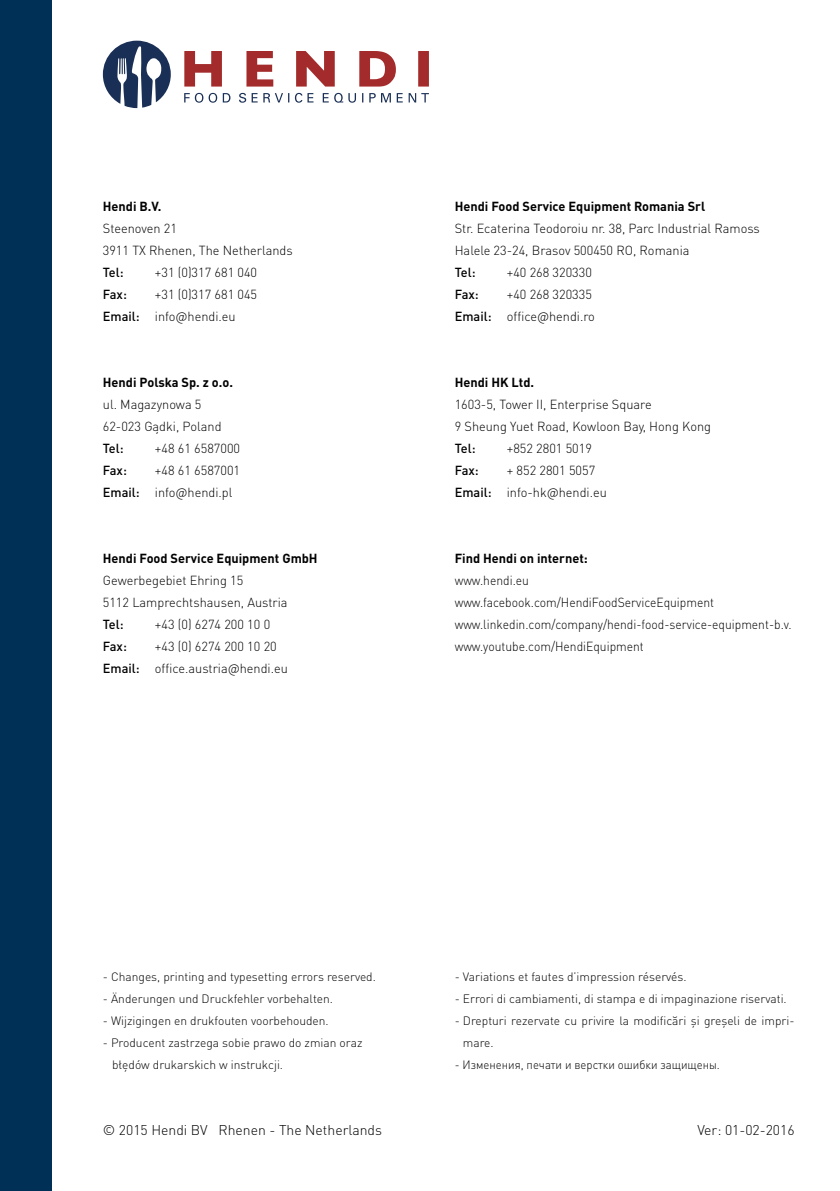
<style>
.page{position:relative;width:840px;height:1191px;background:#fff}
.page>*{position:absolute;margin:0;border:0;box-sizing:border-box;transform-origin:0 0}
.t1{font:300 14px "DIN Pro";color:#000}
.t2{font:300 13px/22px "DIN Pro";color:#000}
.t3{font:300 13px/22px "DIN Pro";color:#000;scale:.93 1}
.t4{font:700 13px "DIN Pro";color:#000}
.t5{font:500 13px "DIN Pro";letter-spacing:-.02em;color:#000}
.t6{font:300 12px/22px "DIN Pro";color:#000}
.t7{font:300 12px "DIN Pro";color:#000;scale:.95 1}
.s1{font-weight:500}
</style>
<div class="page">
<svg style="left:184px;top:51px;width:244px;height:36px"></svg>
<svg style="left:184px;top:93px;width:244px;height:10px"></svg>
<svg style="left:103px;top:41px;width:68px;height:67px"></svg>
<div style="left:0;top:0;width:51px;height:1191px;background:#003056"></div>
<p class="t4" style="left:103px;top:195px;width:60px">Hendi B.V.</p>
<p class="t2" style="left:103px;top:216px;width:191px">Steenoven 21<br>3911 TX Rhenen, The Netherlands</p>
<p class="t5" style="left:103px;top:261px;width:22px">Tel:</p>
<p class="t2" style="left:155px;top:260px;width:104px">+31 (0)317 681 040</p>
<p class="t5" style="left:103px;top:283px;width:26px">Fax:</p>
<p class="t2" style="left:103px;top:282px;width:156px;text-indent:52px">+31 (0)317 681 045<br><span class="s1">Email:</span> info@hendi.eu</p>
<p class="t4" style="left:103px;top:371px;width:132px">Hendi Polska Sp. z o.o.</p>
<p class="t2" style="left:103px;top:392px;width:120px">ul. Magazynowa 5<br>62-023 Gądki, Poland</p>
<p class="t5" style="left:103px;top:437px;width:22px">Tel:</p>
<p class="t2" style="left:155px;top:436px;width:87px">+48 61 6587000</p>
<p class="t5" style="left:103px;top:459px;width:26px">Fax:</p>
<p class="t2" style="left:103px;top:458px;width:139px;text-indent:52px">+48 61 6587001<br><span class="s1">Email:</span> info@hendi.pl</p>
<p class="t4" style="left:103px;top:547px;width:216px">Hendi Food Service Equipment GmbH</p>
<p class="t2" style="left:103px;top:568px;width:186px">Gewerbegebiet Ehring 15<br>5112 Lamprechtshausen, Austria</p>
<p class="t5" style="left:103px;top:613px;width:22px">Tel:</p>
<p class="t2" style="left:155px;top:612px;width:117px">+43 (0) 6274 200 10 0</p>
<p class="t5" style="left:103px;top:635px;width:26px">Fax:</p>
<p class="t2" style="left:103px;top:634px;width:186px;text-indent:52px">+43 (0) 6274 200 10 20<br><span class="s1">Email:</span> office.austria@hendi.eu</p>
<p class="t4" style="left:454px;top:195px;width:252px">Hendi Food Service Equipment Romania Srl</p>
<p class="t2" style="left:454px;top:216px;width:306px">Str. Ecaterina Teodoroiu nr. 38, Parc Industrial Ramoss<br>Halele 23-24, Brasov 500450 RO, Romania</p>
<p class="t5" style="left:454px;top:261px;width:22px">Tel:</p>
<p class="t2" style="left:506px;top:260px;width:87px">+40 268 320330</p>
<p class="t5" style="left:454px;top:283px;width:26px">Fax:</p>
<p class="t2" style="left:454px;top:282px;width:142px;text-align:right">+40 268 320335<br><span class="s1">Email:</span> office@hendi.ro</p>
<p class="t4" style="left:454px;top:371px;width:81px">Hendi HK Ltd.</p>
<p class="t2" style="left:454px;top:392px;width:258px">1603-5, Tower II, Enterprise Square<br>9 Sheung Yuet Road, Kowloon Bay, Hong Kong</p>
<p class="t5" style="left:454px;top:437px;width:22px">Tel:</p>
<p class="t2" style="left:506px;top:436px;width:87px">+852 2801 5019</p>
<p class="t5" style="left:454px;top:459px;width:26px">Fax:</p>
<p class="t2" style="left:454px;top:458px;width:153px;text-indent:52px">+ 852 2801 5057<br><span class="s1">Email:</span> info-hk@hendi.eu</p>
<p class="t4" style="left:454px;top:547px;width:134px">Find Hendi on internet:</p>
<p class="t3" style="left:454px;top:568px;width:363px">www.hendi.eu www.facebook.com/HendiFoodServiceEquipment www.linkedin.com/company/hendi-food-service-equipment-b.v. www.youtube.com/HendiEquipment</p>
<p class="t6" style="left:103px;top:965px;width:274px">- Changes, printing and typesetting errors reserved.</p>
<p class="t6" style="left:103px;top:987px;width:231px">- Änderungen und Druckfehler vorbehalten.</p>
<p class="t6" style="left:103px;top:1009px;width:227px">- Wijzigingen en drukfouten voorbehouden.</p>
<p class="t6" style="left:112px;top:1031px;width:252px;text-indent:-9px">- Producent zastrzega sobie prawo do zmian oraz błędów drukarskich w instrukcji.</p>
<p class="t6" style="left:454px;top:965px;width:233px">- Variations et fautes d’impression réservés.</p>
<p class="t6" style="left:454px;top:987px;width:333px">- Errori di cambiamenti, di stampa e di impaginazione riservati.</p>
<p class="t6" style="left:462px;top:1009px;width:333px;text-indent:-8px">- Drepturi rezervate cu privire la modificări şi greşeli de impri&shy;mare.</p>
<p class="t7" style="left:454px;top:1056px;width:280px">- Изменения, печати и верстки ошибки защищены.</p>
<p class="t1" style="left:103px;top:1120px;width:280px">© 2015 Hendi BV Rhenen - The Netherlands</p>
<p class="t1" style="left:697px;top:1120px;width:99px">Ver: 01-02-2016</p>
</div>
